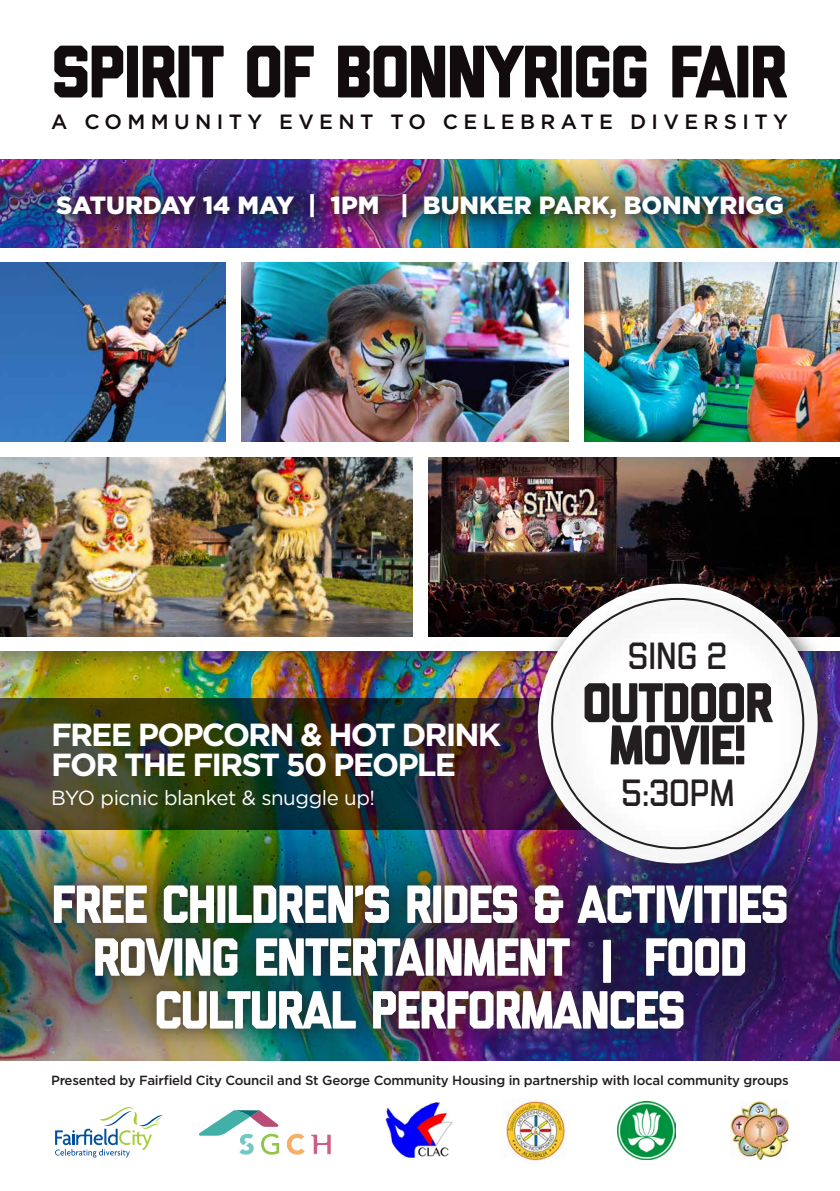
<style>
.page{position:relative;width:840px;height:1191px;background:#fff}
.page>*{position:absolute;margin:0;border:0;box-sizing:border-box;transform-origin:0 0}
.t1{font:800 74.2px "Liberator";letter-spacing:-.04em;color:#130c0e}
.t2{font:800 55.8px/42.2px "Liberator";letter-spacing:-.04em;color:#231f20;text-align:center}
.t3{font:800 53.6px/52.8px "Liberator";letter-spacing:-.04em;color:#fff;text-align:center}
.t4{font:300 38px "Liberator";color:#231f20}
.t5{font:700 32px/30.2px "Gotham";letter-spacing:-.06em;color:#fff}
.t6{font:900 24.8px "Gotham";color:#fff}
.t7{font:500 20.6px "Gotham";letter-spacing:.26em;color:#130c0e}
.t8{font:20.4px "Gotham";letter-spacing:-.02em;color:#fff}
.t9{font:500 13.2px "Gotham";letter-spacing:-.02em;color:#231f20}
</style>
<div class="page">
<img style="left:0;top:678px;width:522px;height:20px">
<img style="left:0;top:698px;width:522px;height:120px">
<img style="left:0;top:160px;width:839px;height:77px">
<img style="left:0;top:818px;width:839px;height:232px">
<div style="left:50px;top:187px;width:747px;height:46px;background:#231f20;opacity:.86"></div>
<div style="left:0;top:237px;width:839px;height:441px;background:#231f20;opacity:.48"></div>
<div style="left:0;top:248px;width:839px;height:403px;background:#fff"></div>
<img style="left:0;top:262px;width:839px;height:375px">
<img style="left:427px;top:523px;width:412px;height:114px">
<div style="left:226px;top:254px;width:14px;height:196px;background:#fff"></div>
<div style="left:0;top:442px;width:839px;height:15px;background:#fff"></div>
<div style="left:568px;top:254px;width:14px;height:196px;background:#fff"></div>
<div style="left:412px;top:450px;width:15px;height:187px;background:#fff"></div>
<div style="left:0;top:1050px;width:839px;height:141px;background:#231f20;opacity:.48"></div>
<div style="left:0;top:1061px;width:839px;height:130px;background:#fff"></div>
<div style="left:39px;top:870px;width:762px;height:173px;background:#231f20;opacity:.75"></div>
<svg style="left:55px;top:1107px;width:107px;height:50px"></svg>
<svg style="left:286px;top:1133px;width:18px;height:21px"></svg>
<svg style="left:311px;top:1134px;width:19px;height:20px"></svg>
<svg style="left:199px;top:1110px;width:80px;height:44px"></svg>
<div style="left:522px;top:568px;width:317px;height:318px;background:#231f20;opacity:.75"></div>
<div style="left:530px;top:577px;width:309px;height:312px;background:#231f20;opacity:.75"></div>
<img style="left:730px;top:1101px;width:58px;height:58px">
<img style="left:385px;top:1101px;width:68px;height:58px">
<img style="left:501px;top:1099px;width:65px;height:63px">
<img style="left:617px;top:1101px;width:58px;height:58px">
<h1 class="t1" style="left:51px;top:45px;width:738px">SPIRIT OF BONNYRIGG FAIR</h1>
<h3 class="t7" style="left:51px;top:108px;width:738px">A COMMUNITY EVENT TO CELEBRATE DIVERSITY</h3>
<h3 class="t6" style="left:56px;top:188px;width:728px">SATURDAY 14 MAY | 1PM | BUNKER PARK, BONNYRIGG</h3>
<h3 class="t5" style="left:51px;top:719px;width:451px">FREE POPCORN &amp; HOT DRINK<br>FOR THE FIRST 50 PEOPLE</h3>
<h3 class="t8" style="left:51px;top:785px;width:325px">BYO picnic blanket &amp; snuggle up!</h3>
<h3 class="t4" style="left:627px;top:642px;width:101px">SING 2</h3>
<h2 class="t2" style="left:581px;top:685px;width:193px">OUTDOOR<br>MOVIE!</h2>
<h3 class="t4" style="left:620px;top:779px;width:115px">5:30pm</h3>
<h3 class="t3" style="left:51px;top:881px;width:739px">FREE CHILDREN’S RIDES &amp; ACTIVITIES<br>ROVING ENTERTAINMENT | FOOD<br>CULTURAL PERFORMANCES</h3>
<p class="t9" style="left:51px;top:1072px;width:739px">Presented by Fairfield City Council and St George Community Housing in partnership with local community groups</p>
</div>
